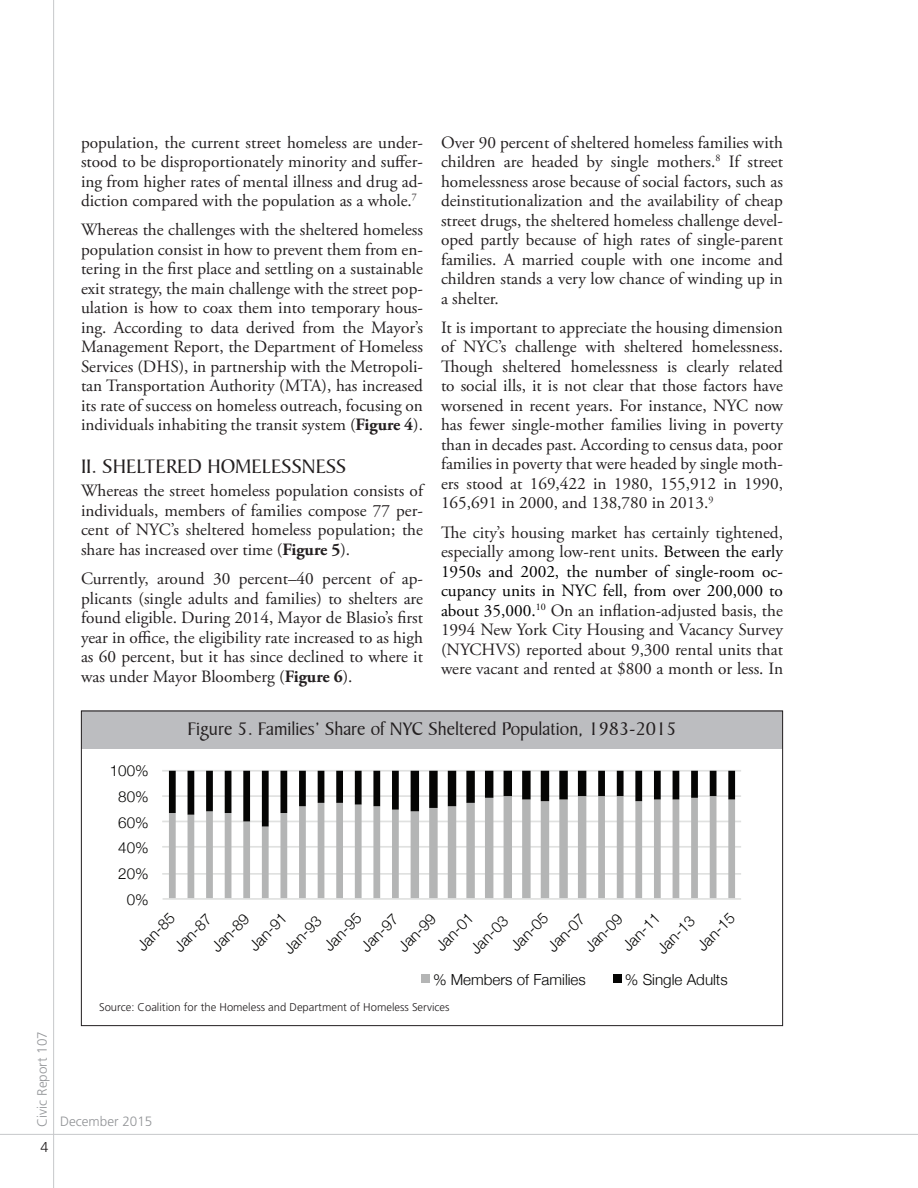
<style>
.page{position:relative;width:918px;height:1188px;background:#fff}
.page>*{position:absolute;margin:0;border:0;box-sizing:border-box;transform-origin:0 0}
.t1{font:21px "Baker Signet BT";color:#231f20}
.figure_title{font:19.5px "Baker Signet BT";color:#231f20}
.main_text{font:17.25px/19.5px "Adobe Garamond Pro";color:#231f20;text-align:justify}
.t2{font:300 15.15px "Helvetica Neue";color:#050504}
.t3{font:300 14.25px "Frutiger LT Pro";color:#231f20}
.t4{font:300 13.5px "Frutiger LT Pro";color:#939598}
.t5{font:300 11.25px "Frutiger LT Pro";color:#231f20}
.s1{font-weight:700}
.s2{color:#000}
</style>
<div class="page">
<hr style="left:0;top:1134px;width:918px;height:1px;background:#c7c8ca">
<hr style="left:53px;top:0;width:1px;height:1188px;background:#c7c8ca">
<hr style="left:162px;top:873px;width:579px;height:2px;background:#e0e1e0">
<hr style="left:162px;top:846px;width:579px;height:2px;background:#e0e1e0">
<hr style="left:162px;top:821px;width:579px;height:1px;background:#e0e1e0">
<hr style="left:162px;top:795px;width:579px;height:2px;background:#e0e1e0">
<hr style="left:162px;top:770px;width:579px;height:2px;background:#e0e1e0">
<svg style="left:169px;top:827px;width:566px;height:71px"></svg>
<svg style="left:169px;top:771px;width:566px;height:56px"></svg>
<hr style="left:163px;top:898px;width:578px;height:2px;background:#e0e1e0">
<div style="left:422px;top:975px;width:8px;height:8px;background:#b4b5b5"></div>
<div style="left:614px;top:975px;width:8px;height:8px;background:#050504"></div>
<div style="left:81px;top:711px;width:702px;height:38px;background:#bcbdc0"></div>
<p class="main_text" style="left:81px;top:133px;width:344px">population, the current street homeless are under&shy;stood to be disproportionately minority and suffer&shy;ing from higher rates of mental illness and drug ad&shy;diction compared with the population as a whole.<sup>7</sup></p>
<p class="main_text" style="left:81px;top:221px;width:344px">Whereas the challenges with the sheltered homeless population consist in how to prevent them from en&shy;tering in the first place and settling on a sustainable exit strategy, the main challenge with the street pop&shy;ulation is how to coax them into temporary hous&shy;ing. According to data derived from the Mayor’s Management Report, the Department of Homeless Services (DHS), in partnership with the Metropoli&shy;tan Transportation Authority (MTA), has increased its rate of success on homeless outreach, focusing on individuals inhabiting the transit system (<span class="s1">Figure 4</span>).</p>
<h3 class="t1" style="left:81px;top:454px;width:267px">II. SHELTERED HOMELESSNESS</h3>
<p class="main_text" style="left:81px;top:482px;width:344px">Whereas the street homeless population consists of individuals, members of families compose 77 per&shy;cent of NYC’s sheltered homeless population; the share has increased over time (<span class="s1">Figure 5</span>).</p>
<p class="main_text" style="left:81px;top:570px;width:344px">Currently, around 30 percent–40 percent of ap&shy;plicants (single adults and families) to shelters are found eligible. During 2014, Mayor de Blasio’s first year in office, the eligibility rate increased to as high as 60 percent, but it has since declined to where it was under Mayor Bloomberg (<span class="s1">Figure 6</span>).</p>
<p class="main_text" style="left:441px;top:133px;width:344px">Over 90 percent of sheltered homeless families with children are headed by single mothers.<sup>8</sup> If street homelessness arose because of social factors, such as deinstitutionalization and the availability of cheap street drugs, the sheltered homeless challenge devel&shy;oped partly because of high rates of single-parent families. A married couple with one income and children stands a very low chance of winding up in a shelter.</p>
<p class="main_text" style="left:441px;top:318px;width:344px">It is important to appreciate the housing dimension of NYC’s challenge with sheltered homelessness.<br>Though sheltered homelessness is clearly related to social ills, it is not clear that those factors have worsened in recent years. For instance, NYC now has fewer single-mother families living in poverty than in decades past. According to census data, poor families in poverty that were headed by single moth&shy;ers stood at 169,422 in 1980, 155,912 in 1990, 165,691 in 2000, and 138,780 in 2013.<sup>9</sup></p>
<p class="main_text" style="left:441px;top:523px;width:344px">The city’s housing market has certainly tightened, especially among low-rent units. <span class="s2">Between the early 1950s and 2002, the number of single-room oc&shy;cupancy units in NYC fell, from over 200,000 to about 35,000.</span><sup>10</sup> On an inflation-adjusted basis, the 1994 New York City Housing and Vacancy Survey (NYCHVS) reported about 9,300 rental units that were vacant and rented at $800 a month or less. In</p>
<p class="t4" style="left:34px;top:1127px;width:97px;rotate:-90deg">Civic Report 107</p>
<p class="t3" style="left:40px;top:1139px;width:9px">4</p>
<p class="t2" style="left:110px;top:759px;width:40px">100%</p>
<p class="t2" style="left:118px;top:784px;width:32px">80%</p>
<p class="t2" style="left:118px;top:810px;width:32px">60%</p>
<p class="t2" style="left:118px;top:836px;width:32px">40%</p>
<p class="t2" style="left:118px;top:862px;width:32px">20%</p>
<p class="t2" style="left:127px;top:887px;width:23px">0%</p>
<p class="figure_title" style="left:187px;top:717px;width:491px">Figure 5. Families’ Share of NYC Sheltered Population, 1983-2015</p>
<p class="t2" style="left:131px;top:940px;width:48px;rotate:-45deg">Jan-85</p>
<p class="t2" style="left:278px;top:942px;width:48px;rotate:-45deg">Jan-93</p>
<p class="t2" style="left:318px;top:940px;width:48px;rotate:-45deg">Jan-95</p>
<p class="t2" style="left:464px;top:942px;width:48px;rotate:-45deg">Jan-03</p>
<p class="t2" style="left:504px;top:940px;width:48px;rotate:-45deg">Jan-05</p>
<p class="t2" style="left:651px;top:942px;width:48px;rotate:-45deg">Jan-13</p>
<p class="t2" style="left:691px;top:940px;width:48px;rotate:-45deg">Jan-15</p>
<p class="t2" style="left:205px;top:940px;width:48px;rotate:-45deg">Jan-89</p>
<p class="t2" style="left:392px;top:940px;width:48px;rotate:-45deg">Jan-99</p>
<p class="t2" style="left:579px;top:940px;width:48px;rotate:-45deg">Jan-09</p>
<p class="t2" style="left:168px;top:940px;width:48px;rotate:-45deg">Jan-87</p>
<p class="t2" style="left:355px;top:940px;width:48px;rotate:-45deg">Jan-97</p>
<p class="t2" style="left:541px;top:940px;width:48px;rotate:-45deg">Jan-07</p>
<p class="t2" style="left:243px;top:940px;width:48px;rotate:-45deg">Jan-91</p>
<p class="t2" style="left:430px;top:940px;width:48px;rotate:-45deg">Jan-01</p>
<p class="t2" style="left:616px;top:940px;width:48px;rotate:-45deg">Jan-11</p>
<p class="t2" style="left:433px;top:967px;width:154px">% Members of Families</p>
<p class="t2" style="left:625px;top:967px;width:104px">% Single Adults</p>
<p class="t5" style="left:99px;top:1001px;width:352px">Source: Coalition for the Homeless and Department of Homeless Services</p>
<p class="t4" style="left:60px;top:1113px;width:94px">December 2015</p>
</div>
